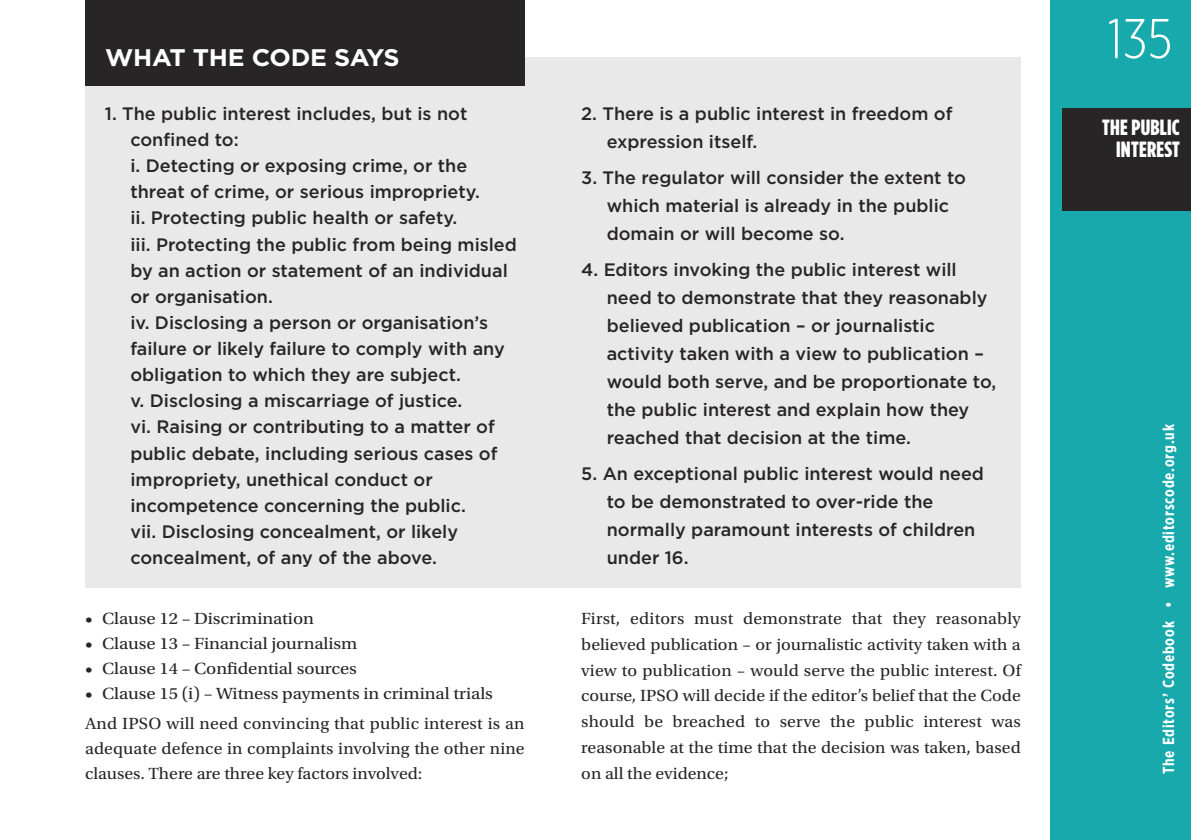
<style>
.page{position:relative;width:1191px;height:840px;background:#fff}
.page>*{position:absolute;margin:0;border:0;box-sizing:border-box;transform-origin:0 0}
.t1{font:300 56px "Gotham Extra Narrow";color:#fff}
.t2{font:700 24px "Gotham";letter-spacing:-.01em;color:#fff;scale:1.05 1}
.t3{font:900 22px/22px "Gotham Cond";letter-spacing:.01em;color:#fff;text-align:right}
.t4{font:500 18px/26.2px "Gotham";color:#272526}
.t5{font:17px/25.8px "Utopia Std";color:#272526;scale:1.05 1}
.t6{font:17px/30.4px "Utopia Std";color:#272526;scale:1.1 1}
.t7{font:700 16px "Gotham Extra Narrow";letter-spacing:.05em;color:#fff}
</style>
<div class="page">
<div style="left:1050px;top:0;width:141px;height:839px;background:#17a9ab"></div>
<div style="left:1062px;top:108px;width:129px;height:102px;background:#272526"></div>
<div style="left:85px;top:57px;width:935px;height:530px;background:#e9e9e9"></div>
<div style="left:85px;top:0;width:439px;height:85px;background:#272526"></div>
<h2 class="t2" style="left:105px;top:49px;width:282px">WHAT THE CODE SAYS</h2>
<p class="t4" style="left:130px;top:102px;width:388px;text-indent:-26px">1. The public interest includes, but is not confined to:<br>i. Detecting or exposing crime, or the threat of crime, or serious impropriety.<br>ii. Protecting public health or safety.<br>iii. Protecting the public from being misled by an action or statement of an individual or organisation.<br>iv. Disclosing a person or organisation’s failure or likely failure to comply with any obligation to which they are subject.<br>v. Disclosing a miscarriage of justice.<br>vi. Raising or contributing to a matter of public debate, including serious cases of impropriety, unethical conduct or incompetence concerning the public.<br>vii. Disclosing concealment, or likely concealment, of any of the above.</p>
<p class="t4" style="left:607px;top:101px;width:347px;line-height:28px;text-indent:-26px">2. There is a public interest in freedom of expression itself.</p>
<p class="t4" style="left:607px;top:165px;width:361px;line-height:28px;text-indent:-26px">3. The regulator will consider the extent to which material is already in the public domain or will become so.</p>
<p class="t4" style="left:607px;top:257px;width:391px;line-height:28px;text-indent:-26px">4. Editors invoking the public interest will need to demonstrate that they reasonably believed publication – or journalistic activity taken with a view to publication – would both serve, and be proportionate to, the public interest and explain how they reached that decision at the time.</p>
<p class="t4" style="left:607px;top:461px;width:379px;line-height:28px;text-indent:-26px">5. An exceptional public interest would need to be demonstrated to over-ride the normally paramount interests of children under 16.</p>
<p class="t6" style="left:85px;top:604px;width:210px">• Clause 12 – Discrimination</p>
<p class="t6" style="left:85px;top:629px;width:249px">• Clause 13 – Financial journalism</p>
<p class="t6" style="left:85px;top:654px;width:249px">• Clause 14 – Confidential sources</p>
<p class="t6" style="left:85px;top:678px;width:401px">• Clause 15 (i) – Witness payments in criminal trials<br>And IPSO will need convincing that public interest is an</p>
<p class="t5" style="left:85px;top:736px;width:420px;line-height:24.8px">adequate defence in complaints involving the other nine clauses. There are three key factors involved:</p>
<p class="t5" style="left:581px;top:606px;width:420px;text-align:justify">First, editors must demonstrate that they reasonably believed publication – or journalistic activity taken with a view to publication – would serve the public interest. Of course, IPSO will decide if the editor’s belief that the Code should be breached to serve the public interest was reasonable at the time that the decision was taken, based on all the evidence;</p>
<h1 class="t1" style="left:1107px;top:6px;width:67px">135</h1>
<p class="t3" style="left:1102px;top:116px;width:79px">THE PUBLIC<br>INTEREST</p>
<p class="t7" style="left:1159px;top:773px;width:351px;rotate:-90deg">The Editors’ Codebook • www.editorscode.org.uk</p>
</div>
